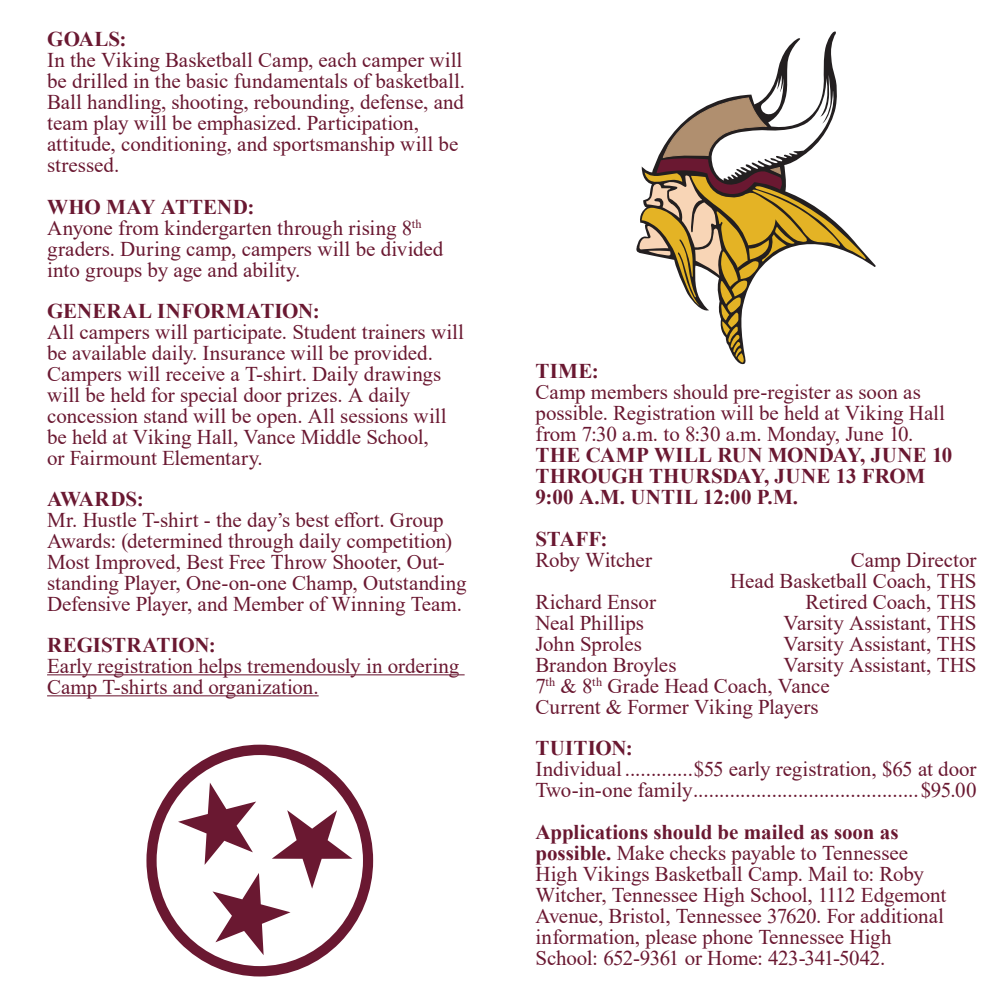
<style>
.page{position:relative;width:1008px;height:1008px;background:#fff}
.page>*{position:absolute;margin:0;border:0;box-sizing:border-box;transform-origin:0 0}
.t1{font:21px/21px "Times New Roman";color:#6a1831}
.t2{font:700 21px/21px "Times New Roman";letter-spacing:.01em;color:#6a1831}
.t3{font:700 21px "Times New Roman";letter-spacing:-.01em;color:#6a1831}
.s1{font-weight:700}
</style>
<div class="page">
<hr style="left:47px;top:674px;width:418px;height:1px;background:#6a1831">
<hr style="left:47px;top:695px;width:272px;height:1px;background:#6a1831">
<svg style="left:636px;top:31px;width:240px;height:334px"></svg>
<svg style="left:638px;top:75px;width:202px;height:201px"></svg>
<svg style="left:642px;top:172px;width:224px;height:191px"></svg>
<svg style="left:146px;top:745px;width:227px;height:231px"></svg>
<svg style="left:178px;top:783px;width:174px;height:172px"></svg>
<p class="t2" style="left:47px;top:28px;width:81px">GOALS:</p>
<p class="t1" style="left:47px;top:49px;width:419px">In the Viking Basketball Camp, each camper will be drilled in the basic fundamentals of basketball.<br>Ball handling, shooting, rebounding, defense, and team play will be emphasized. Participation, attitude, conditioning, and sportsmanship will be stressed.</p>
<p class="t1" style="left:47px;top:196px;width:398px"><span class="s1">WHO MAY ATTEND:<br></span>Anyone from kindergarten through rising 8<sup>th </sup>graders. During camp, campers will be divided into groups by age and ability.</p>
<p class="t2" style="left:47px;top:300px;width:274px">GENERAL INFORMATION:</p>
<p class="t1" style="left:47px;top:320px;width:418px">All campers will participate. Student trainers will be available daily. Insurance will be provided.<br>Campers will receive a T-shirt. Daily drawings will be held for special door prizes. A daily concession stand will be open. All sessions will be held at Viking Hall, Vance Middle School,<br>or Fairmount Elementary.</p>
<p class="t2" style="left:47px;top:487px;width:98px">AWARDS:</p>
<p class="t1" style="left:47px;top:508px;width:421px">Mr. Hustle T-shirt - the day’s best effort. Group Awards: (determined through daily competition)<br>Most Improved, Best Free Throw Shooter, Out&shy;standing Player, One-on-one Champ, Outstanding Defensive Player, and Member of Winning Team.</p>
<p class="t3" style="left:47px;top:629px;width:170px">REGISTRATION:</p>
<p class="t1" style="left:47px;top:654px;width:414px">Early registration helps tremendously in ordering<br>Camp T-shirts and organization.</p>
<p class="t2" style="left:536px;top:360px;width:65px">TIME:</p>
<p class="t1" style="left:536px;top:381px;width:411px">Camp members should pre-register as soon as possible. Registration will be held at Viking Hall from 7:30 a.m. to 8:30 a.m. Monday, June 10.</p>
<p class="t2" style="left:536px;top:444px;width:418px">THE CAMP WILL RUN MONDAY, JUNE 10<br>THROUGH THURSDAY, JUNE 13 FROM<br>9:00 A.M. UNTIL 12:00 P.M.</p>
<p class="t2" style="left:536px;top:528px;width:73px">STAFF:</p>
<p class="t1" style="left:536px;top:549px;width:118px">Roby Witcher</p>
<p class="t1" style="left:730px;top:549px;width:248px;text-align:right">Camp Director<br>Head Basketball Coach, THS</p>
<p class="t1" style="left:536px;top:591px;width:122px">Richard Ensor</p>
<p class="t1" style="left:805px;top:591px;width:173px">Retired Coach, THS</p>
<p class="t1" style="left:536px;top:612px;width:110px">Neal Phillips</p>
<p class="t1" style="left:784px;top:612px;width:194px">Varsity Assistant, THS</p>
<p class="t1" style="left:536px;top:633px;width:108px">John Sproles</p>
<p class="t1" style="left:784px;top:633px;width:194px">Varsity Assistant, THS</p>
<p class="t1" style="left:536px;top:654px;width:143px">Brandon Broyles</p>
<p class="t1" style="left:536px;top:654px;width:443px;text-indent:248px">Varsity Assistant, THS<br>7<sup>th</sup> &amp; 8<sup>th</sup> Grade Head Coach, Vance<br>Current &amp; Former Viking Players</p>
<p class="t2" style="left:536px;top:737px;width:99px">TUITION:</p>
<p class="t1" style="left:536px;top:758px;width:443px">Individual.............$55 early registration, $65 at door<br>Two-in-one family...........................................$95.00</p>
<p class="t1" style="left:536px;top:821px;width:412px"><span class="s1">Applications should be mailed as soon as possible.</span> Make checks payable to Tennessee High Vikings Basketball Camp. Mail to: Roby Witcher, Tennessee High School, 1112 Edgemont Avenue, Bristol, Tennessee 37620. For additional information, please phone Tennessee High School: 652-9361 or Home: 423-341-5042.</p>
</div>
